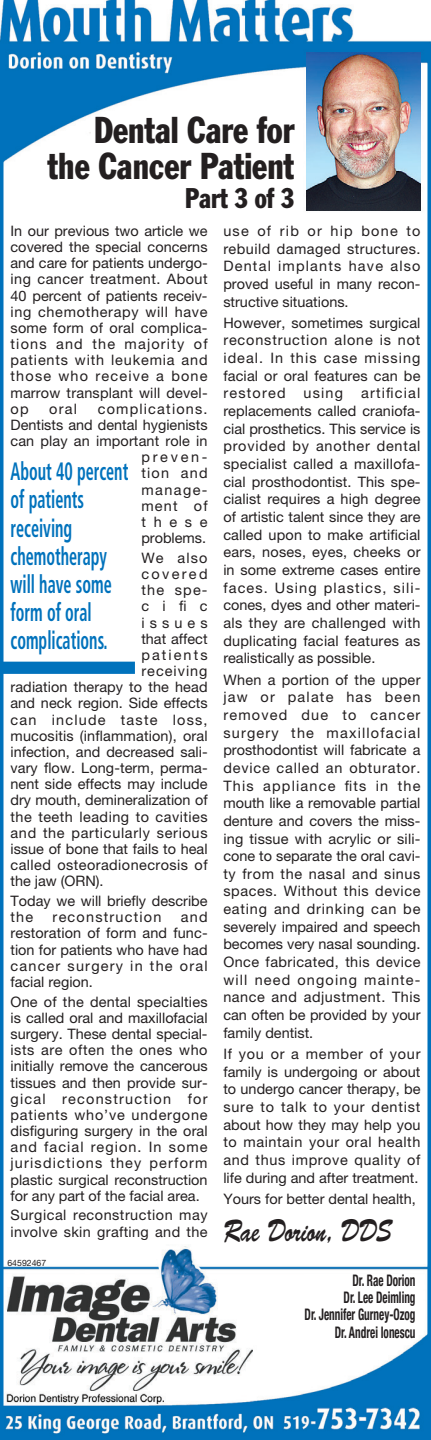
<style>
.page{position:relative;width:431px;height:1440px;background:#fff}
.page>*{position:absolute;margin:0;border:0;box-sizing:border-box;transform-origin:0 0}
.t1{font:condensed 36.75px/35.5px "Franklin Gothic";color:#231f20;text-align:right;scale:.89 1}
.t2{font:31.5px "Brush Script";color:#231f20;scale:.7 1}
.t3{font:condensed 28px "Franklin Gothic";color:#231f20;scale:.89 1}
.t4{font:700 condensed 25.2px/28.2px "Frutiger";color:#0072bc;scale:.64 1}
.t5{font:700 condensed 15.92px/17.3px "Helvetica Neue LT Pro";color:#231f20;text-align:right;scale:.7 1}
.t6{font:14.35px/17.7px "Helvetica Neue LT Pro";letter-spacing:.01em;color:#231f20;text-align:justify}
.t7{font:14.35px/16.1px "Helvetica Neue LT Pro";letter-spacing:.035em;color:#231f20}
.t8{font:14.35px "Helvetica Neue LT Pro";letter-spacing:.085em;color:#231f20}
.t9{font:14.35px "Helvetica Neue LT Pro";letter-spacing:.03em;color:#231f20}
.t10{font:14.35px "Helvetica Neue LT Pro";letter-spacing:.05em;color:#231f20}
.t11{font:14.35px "Helvetica Neue LT Pro";letter-spacing:.07em;color:#231f20}
.t12{font:14.35px "Helvetica Neue LT Pro";letter-spacing:.145em;color:#231f20}
.t13{font:14.35px "Helvetica Neue LT Pro";letter-spacing:.16em;color:#231f20}
.t14{font:8.75px "Helvetica Neue LT Pro";color:#231f20}
</style>
<div class="page">
<img style="left:5px;top:1266px;width:420px;height:169px">
<div style="left:304px;top:1274px;width:111px;height:64px;background:#fff"></div>
<img style="left:1px;top:0;width:429px;height:211px">
<div style="left:0;top:44px;width:430px;height:1396px;border:4px solid #0072bc"></div>
<img style="left:7px;top:1246px;width:245px;height:145px">
<img style="left:306px;top:52px;width:114px;height:158px">
<div style="left:0;top:662px;width:135px;height:12px;background:#0072bc"></div>
<h1 class="t1" style="left:48px;top:115px;width:278px">Dental Care for the Cancer Patient</h1>
<h3 class="t3" style="left:185px;top:188px;width:124px">Part 3 of 3</h3>
<p class="t6" style="left:10px;top:224px;width:198px;line-height:16.1px">In our previous two article we covered the special concerns and care for patients undergo&shy;ing cancer treatment. About 40 percent of patients receiv&shy;ing chemotherapy will have some form of oral complica&shy;tions and the majority of patients with leukemia and those who receive a bone marrow transplant will devel&shy;op</p>
<p class="t6" style="left:223px;top:223px;width:198px">use of rib or hip bone to rebuild damaged structures.<br>Dental implants have also proved useful in many recon&shy;structive situations.</p>
<p class="t6" style="left:223px;top:315px;width:198px">However, sometimes surgical reconstruction alone is not ideal. In this case missing facial or oral features can be restored using artificial replacements called craniofa&shy;cial prosthetics. This service is provided by another dental specialist called a maxillofa&shy;cial prosthodontist. This spe&shy;cialist requires a high degree of artistic talent since they are called upon to make artificial ears, noses, eyes, cheeks or in some extreme cases entire faces. Using plastics, sili&shy;cones, dyes and other materi&shy;als they are challenged with duplicating facial features as realistically as possible.</p>
<p class="t6" style="left:223px;top:672px;width:198px">When a portion of the upper jaw or palate has been removed due to cancer surgery the maxillofacial prosthodontist will fabricate a device called an obturator.<br>This appliance fits in the mouth like a removable partial denture and covers the miss&shy;ing tissue with acrylic or sili&shy;cone to separate the oral cavi&shy;ty from the nasal and sinus spaces. Without this device eating and drinking can be severely impaired and speech becomes very nasal sounding.<br>Once fabricated, this device will need ongoing mainte&shy;nance and adjustment. This can often be provided by your family dentist.</p>
<p class="t6" style="left:223px;top:1047px;width:198px">If you or a member of your family is undergoing or about to undergo cancer therapy, be sure to talk to your dentist about how they may help you to maintain your oral health and thus improve quality of life during and after treatment.</p>
<p class="t6" style="left:223px;top:1191px;width:194px">Yours for better dental health,</p>
<h2 class="t2" style="left:223px;top:1222px;width:242px">Rae Dorion, DDS</h2>
<p class="t6" style="left:10px;top:402px;width:198px;line-height:16.1px;text-align:right">complications.<br>Dentists and dental hygienists can play an important role in preven-<br>tion and<br>manage-<br>ment of<br>these<br>problems.</p>
<p class="t6" style="left:141px;top:550px;width:68px">We also</p>
<p class="t13" style="left:141px;top:569px;width:68px">covered</p>
<p class="t6" style="left:141px;top:583px;width:68px">the spe-</p>
<p class="t6" style="left:141px;top:599px;width:68px">cific</p>
<p class="t6" style="left:141px;top:615px;width:68px">issues</p>
<p class="t6" style="left:141px;top:631px;width:68px">that affect</p>
<p class="t12" style="left:141px;top:650px;width:68px">patients</p>
<p class="t11" style="left:141px;top:666px;width:68px">receiving</p>
<p class="t6" style="left:10px;top:680px;width:198px">radiation therapy to the head</p>
<p class="t6" style="left:10px;top:696px;width:198px">and neck region. Side effects</p>
<p class="t8" style="left:10px;top:714px;width:198px">can include taste loss,</p>
<p class="t6" style="left:10px;top:728px;width:198px">mucositis (inflammation), oral</p>
<p class="t6" style="left:10px;top:744px;width:198px">infection, and decreased sali-</p>
<p class="t6" style="left:10px;top:761px;width:198px">vary flow. Long-term, perma-</p>
<p class="t6" style="left:10px;top:777px;width:198px">nent side effects may include</p>
<p class="t6" style="left:10px;top:793px;width:198px">dry mouth, demineralization of</p>
<p class="t7" style="left:10px;top:810px;width:198px">the teeth leading to cavities</p>
<p class="t10" style="left:10px;top:828px;width:198px">and the particularly serious</p>
<p class="t6" style="left:10px;top:841px;width:198px">issue of bone that fails to heal</p>
<p class="t9" style="left:10px;top:860px;width:198px">called osteoradionecrosis of</p>
<p class="t6" style="left:10px;top:874px;width:94px">the jaw (ORN).</p>
<p class="t6" style="left:10px;top:894px;width:198px;line-height:16.1px">Today we will briefly describe the</p>
<p class="t6" style="left:49px;top:401px;width:29px">oral</p>
<h3 class="t4" style="left:10px;top:459px;width:185px">About 40 percent of patients receiving chemotherapy will have some form of oral complications.</h3>
<p class="t6" style="left:10px;top:911px;width:198px;line-height:16.1px;text-indent:170px">and restoration of form and func&shy;tion for patients who have had cancer surgery in the oral facial region.</p>
<p class="t6" style="left:10px;top:995px;width:198px;line-height:16.1px">One of the dental specialties is called oral and maxillofacial surgery. These dental special&shy;ists are often the ones who initially remove the cancerous tissues and then provide sur&shy;gical reconstruction for patients who’ve undergone disfiguring surgery in the oral and facial region. In some jurisdictions they perform plastic surgical reconstruction for any part of the facial area.</p>
<p class="t7" style="left:10px;top:1209px;width:198px">Surgical reconstruction may involve skin grafting and the</p>
<p class="t8" style="left:53px;top:912px;width:110px">reconstruction</p>
<p class="t14" style="left:7px;top:1259px;width:40px">64592467</p>
<p class="t5" style="left:304px;top:1273px;width:160px">Dr. Rae Dorion<br>Dr. Lee Deimling<br>Dr. Jennifer Gurney-Ozog<br>Dr. Andrei Ionescu</p>
</div>
